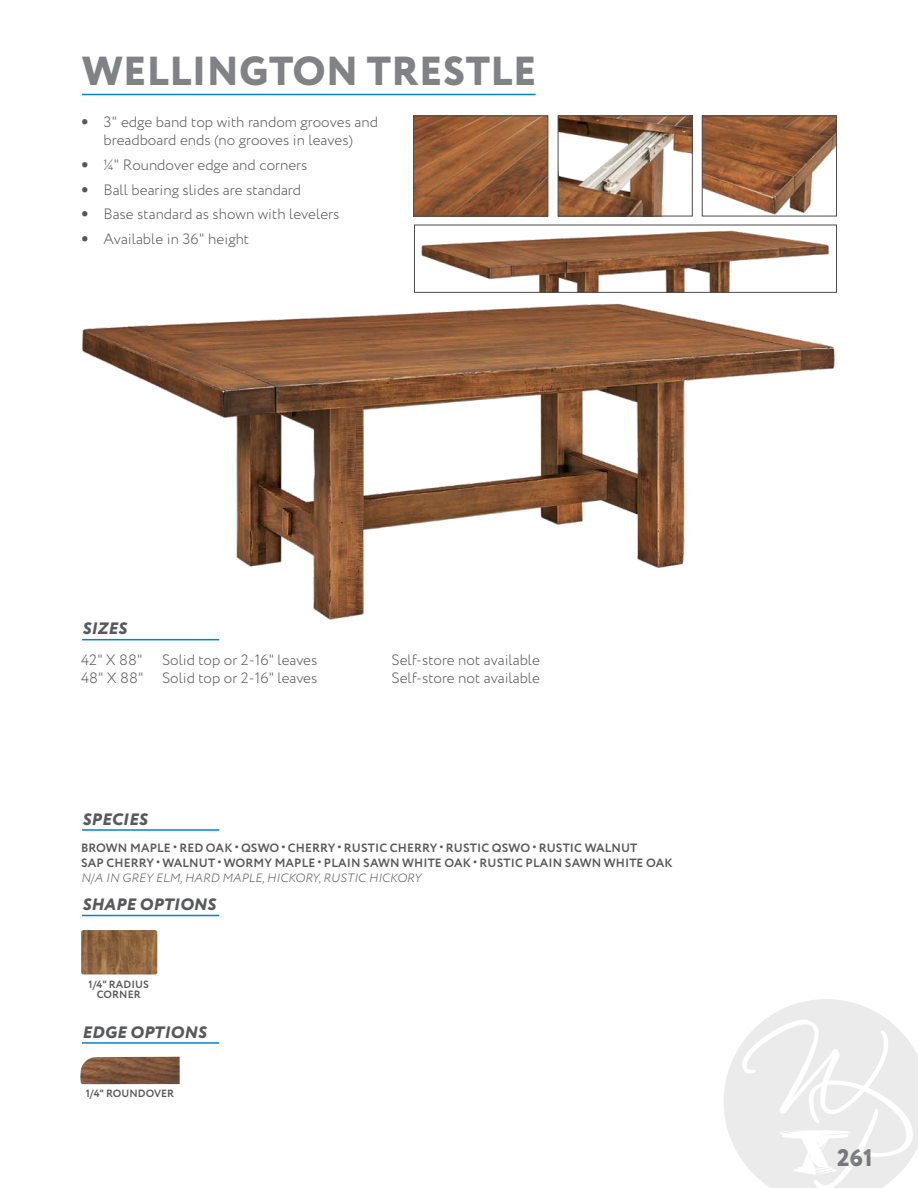
<style>
.page{position:relative;width:918px;height:1188px;background:#fff}
.page>*{position:absolute;margin:0;border:0;box-sizing:border-box;transform-origin:0 0}
.t1{font:800 40.5px "Circe";letter-spacing:.01em;color:#808285}
.t2{font:800 24px "Circe";color:#808285}
.t3{font:italic 800 16.5px "Circe";letter-spacing:.01em;color:#58595b}
.t4{font:300 15px/18px "Circe";color:#58595b;text-align:center}
.t5{font:700 12px/15px "Circe";letter-spacing:.01em;color:#58595b}
.t6{font:italic 300 12px "Circe";letter-spacing:.01em;color:#58595b}
.t7{font:700 10.5px/10.5px "Circe";letter-spacing:.01em;color:#58595b;text-align:center}
.s1{font-family:"Avenir"}
</style>
<div class="page">
<hr style="left:82px;top:915px;width:137px;height:1px;background:#0085ca">
<hr style="left:82px;top:1042px;width:137px;height:2px;background:#0085ca">
<hr style="left:82px;top:639px;width:137px;height:1px;background:#0085ca">
<hr style="left:82px;top:829px;width:137px;height:2px;background:#0085ca">
<svg style="left:724px;top:999px;width:194px;height:189px"></svg>
<img style="left:80px;top:1057px;width:100px;height:27px">
<img style="left:81px;top:930px;width:76px;height:45px">
<hr style="left:82px;top:94px;width:454px;height:1px;background:#0085ca">
<img style="left:704px;top:118px;width:131px;height:96px">
<div style="left:702px;top:116px;width:135px;height:100px;border:1px solid #4d4d4f"></div>
<img style="left:415px;top:118px;width:131px;height:96px">
<div style="left:413px;top:116px;width:135px;height:100px;border:1px solid #4d4d4f"></div>
<img style="left:82px;top:303px;width:753px;height:317px">
<img style="left:560px;top:118px;width:131px;height:96px">
<div style="left:558px;top:116px;width:135px;height:100px;border:1px solid #4d4d4f"></div>
<img style="left:421px;top:230px;width:408px;height:61px">
<div style="left:414px;top:225px;width:423px;height:68px;border:1px solid #4d4d4f"></div>
<h1 class="t1" style="left:82px;top:44px;width:456px">WELLINGTON TRESTLE</h1>
<p class="t4" style="left:81px;top:113px;width:298px"><span class="s1">•</span> 3" edge band top with random grooves and breadboard ends (no grooves in leaves)</p>
<p class="t4" style="left:81px;top:156px;width:228px"><span class="s1">•</span> ¼" Roundover edge and corners</p>
<p class="t4" style="left:81px;top:181px;width:222px"><span class="s1">•</span> Ball bearing slides are standard</p>
<p class="t4" style="left:81px;top:206px;width:260px"><span class="s1">•</span> Base standard as shown with levelers</p>
<p class="t4" style="left:81px;top:230px;width:170px"><span class="s1">•</span> Available in 36" height</p>
<p class="t3" style="left:82px;top:618px;width:46px">SIZES</p>
<p class="t4" style="left:81px;top:651px;width:64px">42" X 88"</p>
<p class="t4" style="left:162px;top:651px;width:157px">Solid top or 2-16" leaves</p>
<p class="t4" style="left:392px;top:651px;width:150px">Self-store not available</p>
<p class="t4" style="left:81px;top:669px;width:238px">48" X 88" Solid top or 2-16" leaves</p>
<p class="t4" style="left:392px;top:669px;width:150px">Self-store not available</p>
<p class="t3" style="left:82px;top:808px;width:67px">SPECIES</p>
<p class="t5" style="left:81px;top:841px;width:593px">BROWN MAPLE • RED OAK • QSWO • CHERRY • RUSTIC CHERRY • RUSTIC QSWO • RUSTIC WALNUT<br>SAP CHERRY • WALNUT • WORMY MAPLE • PLAIN SAWN WHITE OAK • RUSTIC PLAIN SAWN WHITE OAK</p>
<p class="t6" style="left:81px;top:870px;width:342px">N/A IN GREY ELM, HARD MAPLE, HICKORY, RUSTIC HICKORY</p>
<p class="t3" style="left:82px;top:893px;width:135px">SHAPE OPTIONS</p>
<p class="t7" style="left:89px;top:979px;width:62px">1/4" RADIUS<br>CORNER</p>
<p class="t3" style="left:82px;top:1021px;width:126px">EDGE OPTIONS</p>
<p class="t7" style="left:86px;top:1088px;width:90px">1/4" ROUNDOVER</p>
<h2 class="t2" style="left:837px;top:1142px;width:37px">261</h2>
</div>
